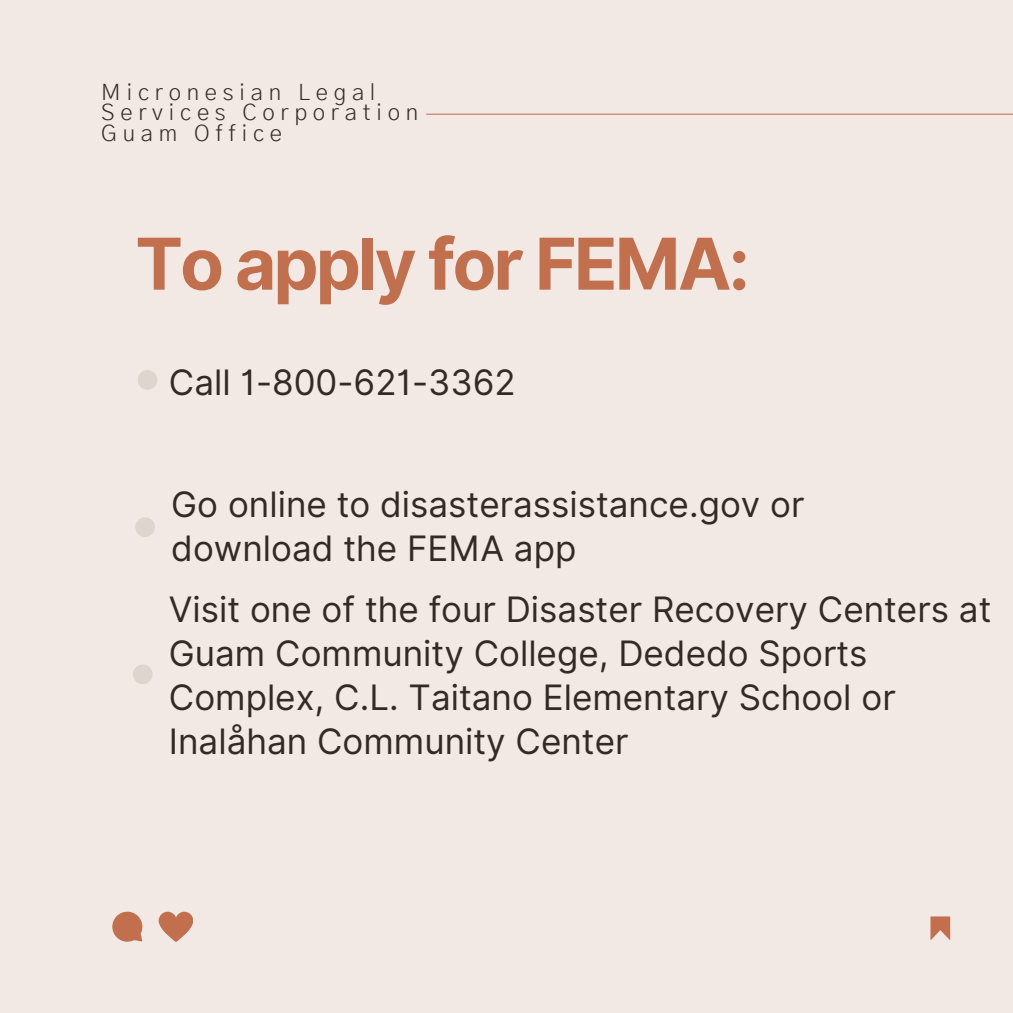
<style>
.page{position:relative;width:1013px;height:1013px;background:#fff}
.page>*{position:absolute;margin:0;border:0;box-sizing:border-box;transform-origin:0 0}
.t1{font:700 71.38px "Inter";letter-spacing:-.04em;color:#c26f4d}
.t2{font:35px/44px "Inter";color:#332a28}
.t3{font:300 22.5px/20.6px "Gothic A1";letter-spacing:.255em;color:#332a28}
</style>
<div class="page">
<div style="left:0;top:0;width:1012px;height:1012px;background:#f2e9e4"></div>
<svg style="left:930px;top:916px;width:20px;height:23px"></svg>
<hr style="left:426px;top:114px;width:586px;height:1px;background:#c26f4d">
<svg style="left:138px;top:370px;width:19px;height:20px"></svg>
<svg style="left:135px;top:517px;width:20px;height:20px"></svg>
<svg style="left:133px;top:664px;width:19px;height:20px"></svg>
<svg style="left:112px;top:911px;width:30px;height:30px"></svg>
<svg style="left:159px;top:911px;width:34px;height:31px"></svg>
<p class="t3" style="left:101px;top:83px;width:318px">Micronesian Legal<br>Services Corporation<br>Guam Office</p>
<p class="t1" style="left:135px;top:221px;width:616px">To apply for FEMA:</p>
<p class="t2" style="left:169px;top:360px;width:348px">Call 1-800-621-3362</p>
<p class="t2" style="left:171px;top:482px;width:634px">Go online to disasterassistance.gov or download the FEMA app</p>
<p class="t2" style="left:169px;top:587px;width:824px">Visit one of the four Disaster Recovery Centers at Guam Community College, Dededo Sports Complex, C.L. Taitano Elementary School or Inalåhan Community Center</p>
</div>
